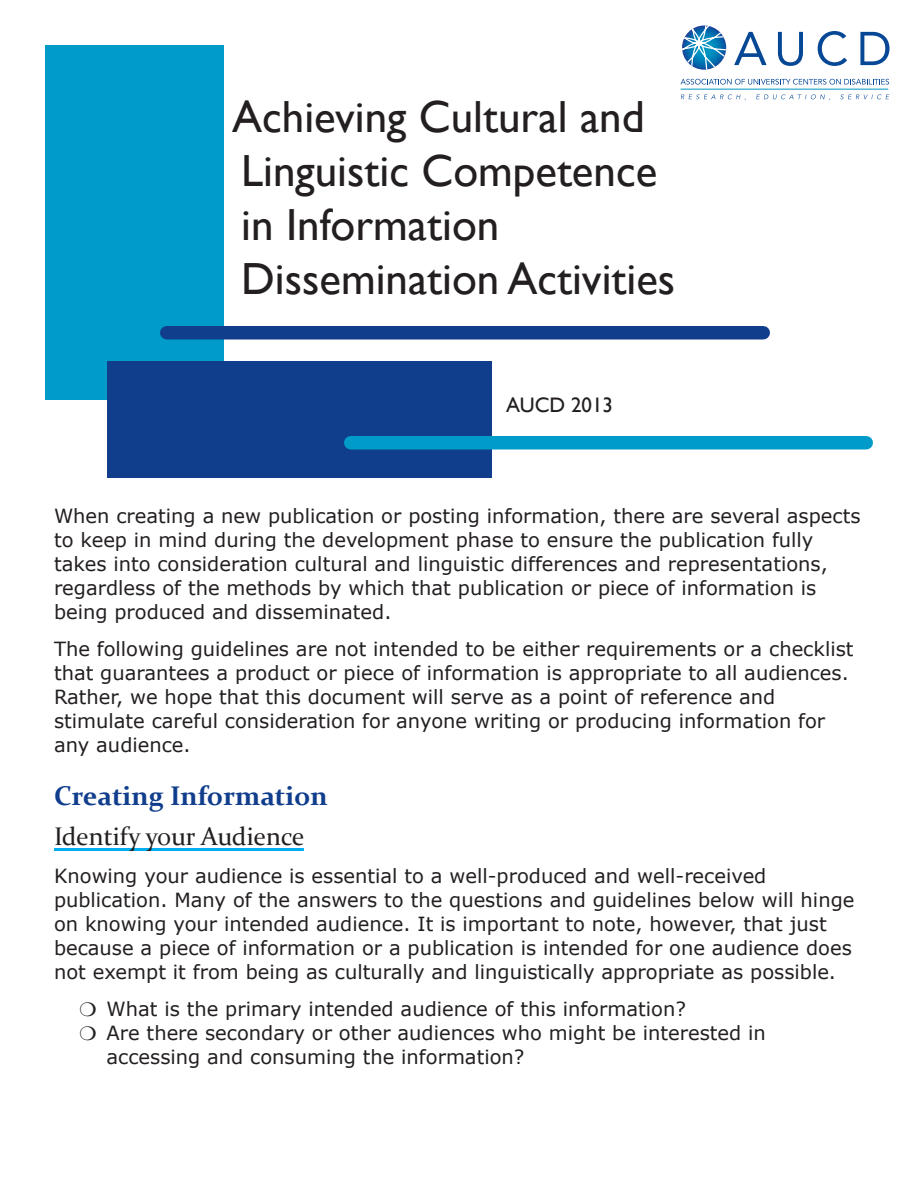
<style>
.page{position:relative;width:918px;height:1188px;background:#fff}
.page>*{position:absolute;margin:0;border:0;box-sizing:border-box;transform-origin:0 0}
.t1{font:45px/54px "Gill Sans";color:#231f20}
.t2{font:700 27px "Constantia";color:#103d8c}
.t3{font:25.5px "Constantia";color:#231f20}
.t4{font:21px "Gill Sans";color:#231f20}
.t5{font:19.5px/24px "Verdana";color:#231f20}
</style>
<div class="page">
<div style="left:46px;top:46px;width:178px;height:354px;background:#009bc8"></div>
<div style="left:108px;top:362px;width:384px;height:116px;background:#103d8c"></div>
<div style="left:351px;top:436px;width:515px;height:14px;background:#009bc8"></div>
<div style="left:167px;top:326px;width:596px;height:14px;background:#103d8c"></div>
<svg style="left:734px;top:32px;width:33px;height:33px"></svg>
<svg style="left:778px;top:32px;width:25px;height:34px"></svg>
<svg style="left:818px;top:31px;width:29px;height:35px"></svg>
<svg style="left:860px;top:32px;width:30px;height:33px"></svg>
<svg style="left:681px;top:79px;width:208px;height:6px"></svg>
<svg style="left:681px;top:94px;width:65px;height:6px"></svg>
<svg style="left:756px;top:94px;width:74px;height:6px"></svg>
<svg style="left:840px;top:94px;width:49px;height:5px"></svg>
<hr style="left:681px;top:89px;width:207px;height:1px;background:#0094c3">
<svg style="left:682px;top:26px;width:44px;height:44px"></svg>
<hr style="left:54px;top:848px;width:250px;height:3px;background:#00aeef">
<h1 class="t1" style="left:232px;top:91px;width:445px">Achieving Cultural and<br>Linguistic Competence in Information<br>Dissemination Activities</h1>
<p class="t4" style="left:506px;top:393px;width:108px">AUCD 2013</p>
<p class="t5" style="left:54px;top:503px;width:808px">When creating a new publication or posting information, there are several aspects to keep in mind during the development phase to ensure the publication fully takes into consideration cultural and linguistic differences and representations, regardless of the methods by which that publication or piece of information is being produced and disseminated.</p>
<p class="t5" style="left:54px;top:637px;width:801px">The following guidelines are not intended to be either requirements or a checklist that guarantees a product or piece of information is appropriate to all audiences.<br>Rather, we hope that this document will serve as a point of reference and stimulate careful consideration for anyone writing or producing information for any audience.</p>
<h2 class="t2" style="left:54px;top:777px;width:275px">Creating Information</h2>
<h3 class="t3" style="left:54px;top:819px;width:252px">Identify your Audience</h3>
<p class="t5" style="left:54px;top:863px;width:802px">Knowing your audience is essential to a well-produced and well-received publication. Many of the answers to the questions and guidelines below will hinge on knowing your intended audience. It is important to note, however, that just because a piece of information or a publication is intended for one audience does not exempt it from being as culturally and linguistically appropriate as possible.</p>
<p class="t5" style="left:80px;top:997px;width:608px">❍ What is the primary intended audience of this information?</p>
<p class="t5" style="left:80px;top:1021px;width:688px">❍ Are there secondary or other audiences who might be interested in</p>
<p class="t5" style="left:107px;top:1045px;width:420px">accessing and consuming the information?</p>
</div>
